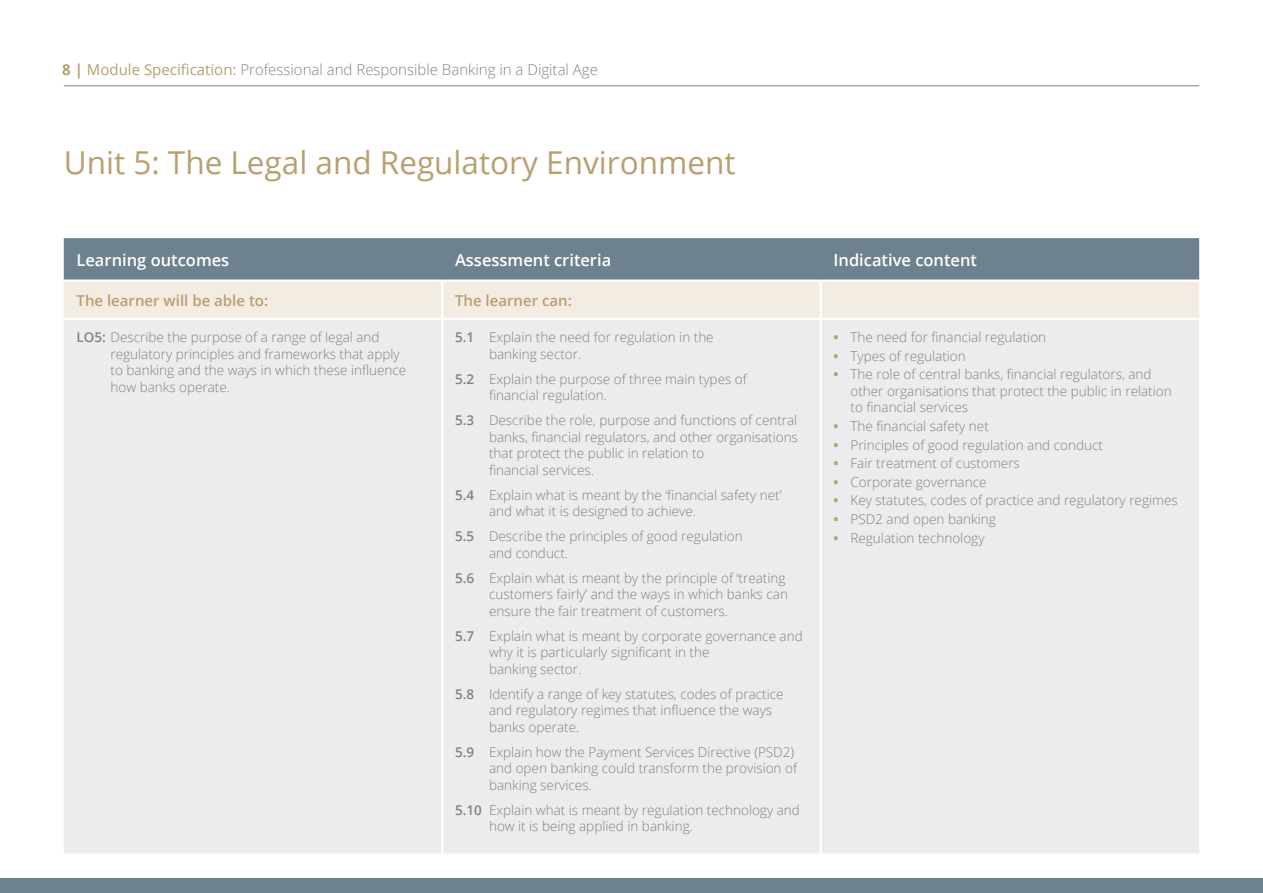
<style>
.page{position:relative;width:1263px;height:893px;background:#fff}
.page>*{position:absolute;margin:0;border:0;box-sizing:border-box;transform-origin:0 0}
.Accounts_Heading{font:31.5px "Open Sans";color:#b99f6e}
.t1{font:600 16.5px "Open Sans";color:#fff}
.t2{font:300 15px "Open Sans";color:#808285}
.t3{font:600 15px "Open Sans";color:#b99f6e}
.Table_Copy{font:300 13.5px/16.5px "Open Sans";color:#808285}
.s1{font-weight:700;color:#b99f6e}
.s2{font-weight:400;color:#b99f6e}
.s3{font-weight:600}
</style>
<div class="page">
<hr style="left:64px;top:85px;width:1135px;height:1px;background:#808285">
<div style="left:0;top:878px;width:1263px;height:15px;background:#6e818e"></div>
<div style="left:64px;top:238px;width:1135px;height:42px;background:#6e818e"></div>
<div style="left:64px;top:282px;width:1135px;height:36px;background:#f3ece2"></div>
<div style="left:64px;top:320px;width:1135px;height:534px;background:#ececee"></div>
<hr style="left:441px;top:320px;width:2px;height:534px;background:#fff">
<hr style="left:820px;top:320px;width:2px;height:534px;background:#fff">
<hr style="left:441px;top:282px;width:2px;height:36px;background:#fff">
<hr style="left:820px;top:282px;width:2px;height:36px;background:#fff">
<p class="t2" style="left:62px;top:60px;width:537px"><span class="s1">8 |</span> <span class="s2">Module Specification:</span> Professional and Responsible Banking in a Digital Age</p>
<p class="Accounts_Heading" style="left:64px;top:141px;width:673px">Unit 5: The Legal and Regulatory Environment</p>
<p class="t1" style="left:77px;top:248px;width:154px">Learning outcomes</p>
<p class="t1" style="left:455px;top:248px;width:158px">Assessment criteria</p>
<p class="t1" style="left:833px;top:248px;width:145px">Indicative content</p>
<p class="t3" style="left:77px;top:290px;width:193px">The learner will be able to:</p>
<p class="t3" style="left:455px;top:290px;width:118px">The learner can:</p>
<p class="Table_Copy" style="left:111px;top:328px;width:297px;text-indent:-34px"><span class="s3">LO5:</span> Describe the purpose of a range of legal and regulatory principles and frameworks that apply to banking and the ways in which these influence how banks operate.</p>
<p class="Table_Copy" style="left:489px;top:328px;width:226px;text-indent:-34px"><span class="s3">5.1</span> Explain the need for regulation in the banking sector.</p>
<p class="Table_Copy" style="left:833px;top:328px;width:214px"><span class="s1">•</span> The need for financial regulation</p>
<p class="Table_Copy" style="left:833px;top:347px;width:134px"><span class="s1">•</span> Types of regulation</p>
<p class="Table_Copy" style="left:850px;top:366px;width:323px;text-indent:-17px"><span class="s1">•</span> The role of central banks, financial regulators, and other organisations that protect the public in relation to financial services</p>
<p class="Table_Copy" style="left:833px;top:417px;width:157px"><span class="s1">•</span> The financial safety net</p>
<p class="Table_Copy" style="left:833px;top:436px;width:271px"><span class="s1">•</span> Principles of good regulation and conduct</p>
<p class="Table_Copy" style="left:833px;top:455px;width:188px"><span class="s1">•</span> Fair treatment of customers</p>
<p class="Table_Copy" style="left:833px;top:473px;width:155px"><span class="s1">•</span> Corporate governance</p>
<p class="Table_Copy" style="left:833px;top:492px;width:346px"><span class="s1">•</span> Key statutes, codes of practice and regulatory regimes</p>
<p class="Table_Copy" style="left:833px;top:510px;width:164px"><span class="s1">•</span> PSD2 and open banking</p>
<p class="Table_Copy" style="left:833px;top:529px;width:153px"><span class="s1">•</span> Regulation technology</p>
<p class="Table_Copy" style="left:489px;top:370px;width:259px;text-indent:-34px"><span class="s3">5.2</span> Explain the purpose of three main types of financial regulation.</p>
<p class="Table_Copy" style="left:489px;top:411px;width:310px;text-indent:-34px"><span class="s3">5.3</span> Describe the role, purpose and functions of central banks, financial regulators, and other organisations that protect the public in relation to<br>financial services.</p>
<p class="Table_Copy" style="left:489px;top:486px;width:294px;text-indent:-34px"><span class="s3">5.4</span> Explain what is meant by the ‘financial safety net’ and what it is designed to achieve.</p>
<p class="Table_Copy" style="left:489px;top:527px;width:255px;text-indent:-34px"><span class="s3">5.5</span> Describe the principles of good regulation and conduct.</p>
<p class="Table_Copy" style="left:489px;top:569px;width:300px;text-indent:-34px"><span class="s3">5.6</span> Explain what is meant by the principle of ‘treating customers fairly’ and the ways in which banks can ensure the fair treatment of customers.</p>
<p class="Table_Copy" style="left:489px;top:627px;width:315px;text-indent:-34px"><span class="s3">5.7</span> Explain what is meant by corporate governance and why it is particularly significant in the<br>banking sector.</p>
<p class="Table_Copy" style="left:489px;top:685px;width:296px;text-indent:-34px"><span class="s3">5.8</span> Identify a range of key statutes, codes of practice and regulatory regimes that influence the ways banks operate.</p>
<p class="Table_Copy" style="left:489px;top:743px;width:310px;text-indent:-34px"><span class="s3">5.9</span> Explain how the Payment Services Directive (PSD2) and open banking could transform the provision of banking services.</p>
<p class="Table_Copy" style="left:489px;top:801px;width:312px;text-indent:-34px"><span class="s3">5.10</span> Explain what is meant by regulation technology and how it is being applied in banking.</p>
</div>
